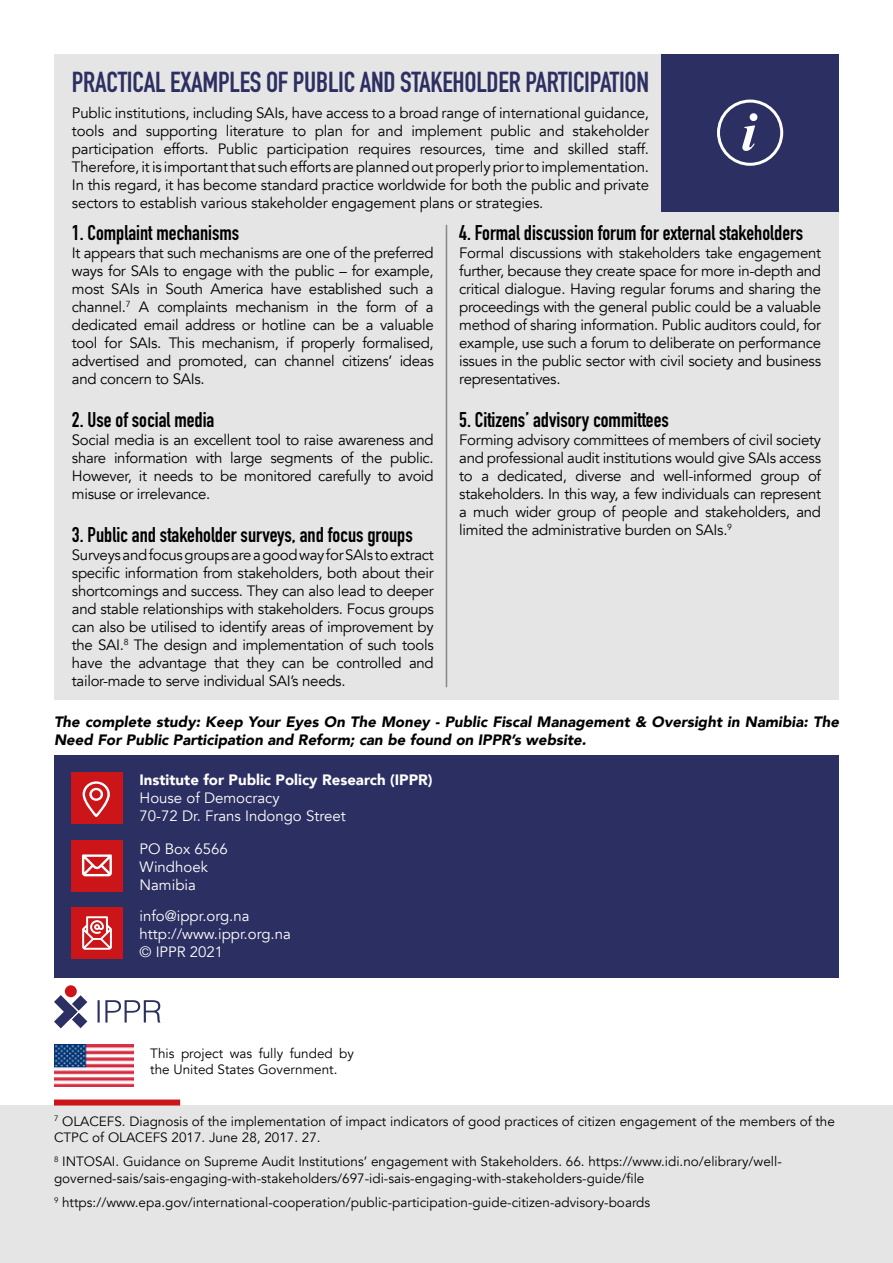
<style>
.page{position:relative;width:893px;height:1263px;background:#fff}
.page>*{position:absolute;margin:0;border:0;box-sizing:border-box;transform-origin:0 0}
.t1{font:700 28.5px "DIN Condensed";letter-spacing:-.01em;color:#2c2f61}
.t2{font:700 21px "DIN Condensed";color:#000}
.t3{font:15px/18px "Avenir";letter-spacing:-.02em;color:#000;text-align:justify}
.t4{font:italic 900 15px/18px "Avenir";color:#000}
.t5{font:15px/18px "Avenir";color:#fff}
.t6{font:900 15px "Avenir";color:#fff}
.t7{font:13.5px/16.2px "Avenir";color:#000}
</style>
<div class="page">
<div style="left:54px;top:756px;width:785px;height:222px;background:#2c2f61"></div>
<img style="left:54px;top:1045px;width:80px;height:42px">
<div style="left:54px;top:54px;width:785px;height:645px;background:#e5e5e5"></div>
<svg style="left:98px;top:1000px;width:62px;height:22px"></svg>
<div style="left:65px;top:985px;width:12px;height:12px;background:#cb1519;border-radius:50%"></div>
<svg style="left:54px;top:995px;width:33px;height:33px"></svg>
<div style="left:0;top:1105px;width:893px;height:158px;background:#e5e5e5"></div>
<div style="left:54px;top:1099px;width:126px;height:6px;background:#cb1519"></div>
<div style="left:661px;top:54px;width:178px;height:157px;background:#2c2f61"></div>
<svg style="left:742px;top:113px;width:15px;height:38px"></svg>
<div style="left:717px;top:100px;width:66px;height:66px;border:3px solid #fff;border-radius:50%"></div>
<div style="left:72px;top:773px;width:51px;height:51px;background:#cb1519"></div>
<svg style="left:83px;top:781px;width:27px;height:36px"></svg>
<div style="left:72px;top:840px;width:51px;height:51px;background:#cb1519"></div>
<div style="left:72px;top:907px;width:51px;height:51px;background:#cb1519"></div>
<svg style="left:82px;top:916px;width:30px;height:34px"></svg>
<svg style="left:81px;top:854px;width:31px;height:23px"></svg>
<hr style="left:446px;top:225px;width:1px;height:462px;background:#878787">
<h1 class="t1" style="left:72px;top:62px;width:579px">PRACTICAL EXAMPLES OF PUBLIC AND STAKEHOLDER PARTICIPATION</h1>
<p class="t3" style="left:72px;top:104px;width:579px">Public institutions, including SAIs, have access to a broad range of international guidance, tools and supporting literature to plan for and implement public and stakeholder participation efforts. Public participation requires resources, time and skilled staff.<br>Therefore, it is important that such efforts are planned out properly prior to implementation.<br>In this regard, it has become standard practice worldwide for both the public and private sectors to establish various stakeholder engagement plans or strategies.</p>
<h2 class="t2" style="left:72px;top:218px;width:169px">1. Complaint mechanisms</h2>
<p class="t3" style="left:72px;top:244px;width:363px">It appears that such mechanisms are one of the preferred ways for SAIs to engage with the public – for example, most SAIs in South America have established such a channel.<sup>7</sup> A complaints mechanism in the form of a dedicated email address or hotline can be a valuable tool for SAIs. This mechanism, if properly formalised, advertised and promoted, can channel citizens’ ideas and concern to SAIs.</p>
<h2 class="t2" style="left:72px;top:406px;width:144px">2. Use of social media</h2>
<p class="t3" style="left:72px;top:431px;width:363px">Social media is an excellent tool to raise awareness and share information with large segments of the public.<br>However, it needs to be monitored carefully to avoid misuse or irrelevance.</p>
<h2 class="t2" style="left:72px;top:521px;width:342px">3. Public and stakeholder surveys, and focus groups</h2>
<p class="t3" style="left:72px;top:546px;width:363px">Surveys and focus groups are a good way for SAIs to extract specific information from stakeholders, both about their shortcomings and success. They can also lead to deeper and stable relationships with stakeholders. Focus groups can also be utilised to identify areas of improvement by the SAI.<sup>8</sup> The design and implementation of such tools have the advantage that they can be controlled and tailor-made to serve individual SAI’s needs.</p>
<h2 class="t2" style="left:459px;top:218px;width:346px">4. Formal discussion forum for external stakeholders</h2>
<p class="t3" style="left:459px;top:244px;width:363px">Formal discussions with stakeholders take engagement further, because they create space for more in-depth and critical dialogue. Having regular forums and sharing the proceedings with the general public could be a valuable method of sharing information. Public auditors could, for example, use such a forum to deliberate on performance issues in the public sector with civil society and business representatives.</p>
<h2 class="t2" style="left:459px;top:406px;width:211px">5. Citizens’ advisory committees</h2>
<p class="t3" style="left:459px;top:431px;width:363px">Forming advisory committees of members of civil society and professional audit institutions would give SAIs access to a dedicated, diverse and well-informed group of stakeholders. In this way, a few individuals can represent a much wider group of people and stakeholders, and limited the administrative burden on SAIs.<sup>9</sup></p>
<p class="t4" style="left:54px;top:712px;width:786px">The complete study: Keep Your Eyes On The Money - Public Fiscal Management &amp; Oversight in Namibia: The<br>Need For Public Participation and Reform; can be found on IPPR’s website.</p>
<p class="t6" style="left:140px;top:767px;width:295px">Institute for Public Policy Research (IPPR)</p>
<p class="t5" style="left:140px;top:789px;width:208px">House of Democracy<br>70-72 Dr. Frans Indongo Street</p>
<p class="t5" style="left:140px;top:840px;width:90px">PO Box 6566<br>Windhoek<br>Namibia</p>
<p class="t5" style="left:140px;top:907px;width:153px">info@ippr.org.na http://www.ippr.org.na © IPPR 2021</p>
<p class="t7" style="left:150px;top:1046px;width:205px">This project was fully funded by the United States Government.</p>
<p class="t7" style="left:54px;top:1113px;width:782px"><sup>7</sup> OLACEFS. Diagnosis of the implementation of impact indicators of good practices of citizen engagement of the members of the<br>CTPC of OLACEFS 2017. June 28, 2017. 27.</p>
<p class="t7" style="left:54px;top:1154px;width:729px"><sup>8</sup> INTOSAI. Guidance on Supreme Audit Institutions’ engagement with Stakeholders. 66. https://www.idi.no/elibrary/well&shy;governed-sais/sais-engaging-with-stakeholders/697-idi-sais-engaging-with-stakeholders-guide/file</p>
<p class="t7" style="left:54px;top:1195px;width:598px"><sup>9</sup> https://www.epa.gov/international-cooperation/public-participation-guide-citizen-advisory-boards</p>
</div>
